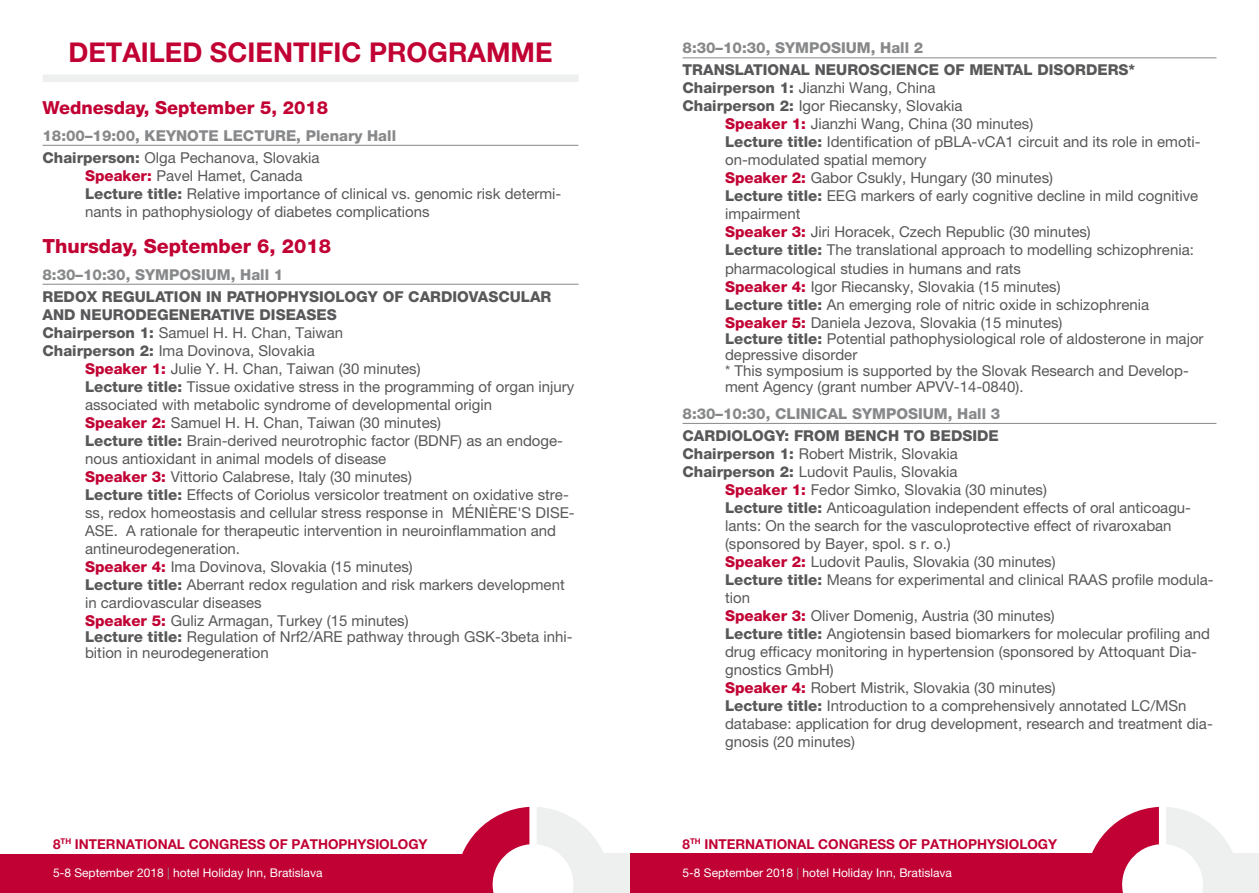
<style>
.page{position:relative;width:1259px;height:893px;background:#fff}
.page>*{position:absolute;margin:0;border:0;box-sizing:border-box;transform-origin:0 0}
.t1{font:700 27.3px "Helvetica Neue LT Pro";color:#c10033}
.t2{font:800 19.5px "Helvetica Neue LT Pro";color:#c10033}
.t3{font:800 18px "Helvetica Neue LT Pro";color:#c10033}
.t4{font:15px/18px "Helvetica Neue LT Pro";color:#58585a}
.t5{font:800 15px/18px "Helvetica Neue LT Pro";color:#58585a}
.t6{font:800 15px/22.2px "Helvetica Neue LT Pro";color:#87888a}
.t7{font:700 13.65px "Helvetica Neue LT Pro";color:#c10033}
.t8{font:12px "Helvetica Neue LT Pro";color:#fff}
.s1{color:#58585a}
.s2{font-weight:400;color:#58585a}
.s3{font-weight:800;color:#c10033}
.s4{font-weight:800}
.s5{font-weight:400}
.s6{color:#87888a}
</style>
<div class="page">
<div style="left:0;top:854px;width:488px;height:39px;background:#c10033"></div>
<div style="left:629px;top:854px;width:488px;height:39px;background:#c10033"></div>
<div style="left:591px;top:854px;width:38px;height:39px;background:#eeefef"></div>
<div style="left:1220px;top:854px;width:39px;height:39px;background:#eeefef"></div>
<svg style="left:462px;top:807px;width:148px;height:86px"></svg>
<svg style="left:1085px;top:807px;width:154px;height:86px"></svg>
<div style="left:43px;top:75px;width:535px;height:7px;background:#eeefef"></div>
<hr style="left:43px;top:145px;width:535px;height:1px;background:#87888a">
<hr style="left:43px;top:284px;width:535px;height:1px;background:#87888a">
<hr style="left:682px;top:57px;width:534px;height:1px;background:#87888a">
<hr style="left:682px;top:423px;width:534px;height:1px;background:#87888a">
<h1 class="t1" style="left:68px;top:35px;width:485px">DETAILED SCIENTIFIC PROGRAMME</h1>
<p class="t3" style="left:43px;top:97px;width:287px">Wednesday, September 5, 2018</p>
<p class="t6" style="left:43px;top:124px;width:355px">18:00–19:00, KEYNOTE LECTURE, Plenary Hall<br><span class="s1">Chairperson:</span> <span class="s2">Olga Pechanova, Slovakia</span></p>
<p class="t4" style="left:85px;top:166px;width:478px"><span class="s3">Speaker:</span> Pavel Hamet, Canada<br><span class="s4">Lecture title:</span> Relative importance of clinical vs. genomic risk determi&shy;nants in pathophysiology of diabetes complications</p>
<h2 class="t2" style="left:43px;top:235px;width:290px">Thursday, September 6, 2018</h2>
<p class="t6" style="left:43px;top:263px;width:242px">8:30–10:30, SYMPOSIUM, Hall 1</p>
<p class="t5" style="left:43px;top:287px;width:510px">REDOX REGULATION IN PATHOPHYSIOLOGY OF CARDIOVASCULAR</p>
<p class="t5" style="left:43px;top:305px;width:296px">AND NEURODEGENERATIVE DISEASES</p>
<p class="t4" style="left:43px;top:323px;width:302px"><span class="s4">Chairperson 1:</span> Samuel H. H. Chan, Taiwan</p>
<p class="t4" style="left:43px;top:341px;width:274px"><span class="s4">Chairperson 2:</span> Ima Dovinova, Slovakia</p>
<p class="t4" style="left:85px;top:359px;width:337px"><span class="s3">Speaker 1:</span> Julie Y. H. Chan, Taiwan (30 minutes)</p>
<p class="t4" style="left:85px;top:377px;width:491px"><span class="s4">Lecture title:</span> Tissue oxidative stress in the programming of organ injury</p>
<p class="t4" style="left:85px;top:395px;width:409px">associated with metabolic syndrome of developmental origin</p>
<p class="t4" style="left:85px;top:413px;width:357px"><span class="s3">Speaker 2:</span> Samuel H. H. Chan, Taiwan (30 minutes)</p>
<p class="t4" style="left:85px;top:431px;width:479px"><span class="s4">Lecture title:</span> Brain-derived neurotrophic factor (BDNF) as an endoge-</p>
<p class="t4" style="left:85px;top:449px;width:303px">nous antioxidant in animal models of disease</p>
<p class="t4" style="left:85px;top:467px;width:328px"><span class="s3">Speaker 3:</span> Vittorio Calabrese, Italy (30 minutes)</p>
<p class="t4" style="left:85px;top:485px;width:485px"><span class="s4">Lecture title:</span> Effects of Coriolus versicolor treatment on oxidative stre-</p>
<p class="t4" style="left:85px;top:503px;width:491px">ss, redox homeostasis and cellular stress response in MÉNIÈRE'S DISE-</p>
<p class="t4" style="left:85px;top:521px;width:472px">ASE. A rationale for therapeutic intervention in neuroinflammation and</p>
<p class="t4" style="left:85px;top:539px;width:157px">antineurodegeneration.</p>
<p class="t4" style="left:85px;top:557px;width:329px"><span class="s3">Speaker 4:</span> Ima Dovinova, Slovakia (15 minutes)</p>
<p class="t4" style="left:85px;top:575px;width:481px"><span class="s4">Lecture title:</span> Aberrant redox regulation and risk markers development</p>
<p class="t4" style="left:85px;top:593px;width:178px">in cardiovascular diseases</p>
<p class="t4" style="left:85px;top:611px;width:325px"><span class="s3">Speaker 5:</span> Guliz Armagan, Turkey (15 minutes)</p>
<p class="t4" style="left:85px;top:628px;width:489px;line-height:16.2px"><span class="s4">Lecture title:</span> Regulation of Nrf2/ARE pathway through GSK-3beta inhi&shy;bition in neurodegeneration</p>
<p class="t6" style="left:682px;top:37px;width:242px">8:30–10:30, SYMPOSIUM, Hall 2</p>
<p class="t5" style="left:682px;top:61px;width:454px">TRANSLATIONAL NEUROSCIENCE OF MENTAL DISORDERS*</p>
<p class="t4" style="left:682px;top:79px;width:254px"><span class="s4">Chairperson 1:</span> Jianzhi Wang, China</p>
<p class="t4" style="left:682px;top:97px;width:282px"><span class="s4">Chairperson 2:</span> Igor Riecansky, Slovakia</p>
<p class="t4" style="left:725px;top:115px;width:310px"><span class="s3">Speaker 1:</span> Jianzhi Wang, China (30 minutes)</p>
<p class="t4" style="left:725px;top:133px;width:477px"><span class="s4">Lecture title:</span> Identification of pBLA-vCA1 circuit and its role in emoti-</p>
<p class="t4" style="left:725px;top:151px;width:203px">on-modulated spatial memory</p>
<p class="t4" style="left:725px;top:169px;width:329px"><span class="s3">Speaker 2:</span> Gabor Csukly, Hungary (30 minutes)</p>
<p class="t4" style="left:725px;top:187px;width:475px"><span class="s4">Lecture title:</span> EEG markers of early cognitive decline in mild cognitive</p>
<p class="t4" style="left:725px;top:205px;width:77px">impairment</p>
<p class="t4" style="left:725px;top:223px;width:367px"><span class="s3">Speaker 3:</span> Jiri Horacek, Czech Republic (30 minutes)</p>
<p class="t4" style="left:725px;top:241px;width:470px"><span class="s4">Lecture title:</span> The translational approach to modelling schizophrenia:</p>
<p class="t4" style="left:725px;top:259px;width:297px">pharmacological studies in humans and rats</p>
<p class="t4" style="left:725px;top:277px;width:337px"><span class="s3">Speaker 4:</span> Igor Riecansky, Slovakia (15 minutes)</p>
<p class="t4" style="left:725px;top:295px;width:425px"><span class="s4">Lecture title:</span> An emerging role of nitric oxide in schizophrenia</p>
<p class="t4" style="left:725px;top:313px;width:339px"><span class="s3">Speaker 5:</span> Daniela Jezova, Slovakia (15 minutes)</p>
<p class="t4" style="left:725px;top:330px;width:480px;line-height:16.2px"><span class="s4">Lecture title:</span> Potential pathophysiological role of aldosterone in major depressive disorder<br>* This symposium is supported by the Slovak Research and Develop&shy;ment Agency (grant number APVV-14-0840).</p>
<p class="t6" style="left:682px;top:402px;width:319px">8:30–10:30, CLINICAL SYMPOSIUM, Hall 3</p>
<p class="t5" style="left:682px;top:427px;width:318px">CARDIOLOGY: FROM BENCH TO BEDSIDE<br>Chairperson 1: <span class="s5">Robert Mistrik, Slovakia<br></span>Chairperson 2: <span class="s5">Ludovit Paulis, Slovakia</span></p>
<p class="t4" style="left:725px;top:480px;width:490px"><span class="s3">Speaker 1:</span> Fedor Simko, Slovakia (30 minutes)<br><span class="s4">Lecture title:</span> Anticoagulation independent effects of oral anticoagu&shy;lants: On the search for the vasculoprotective effect of rivaroxaban (sponsored by Bayer, spol. s r. o.)<br><span class="s3">Speaker 2:</span> Ludovit Paulis, Slovakia (30 minutes)<br><span class="s4">Lecture title:</span> Means for experimental and clinical RAAS profile modula&shy;tion<br><span class="s3">Speaker 3:</span> Oliver Domenig, Austria (30 minutes)<br><span class="s4">Lecture title:</span> Angiotensin based biomarkers for molecular profiling and drug efficacy monitoring in hypertension (sponsored by Attoquant Dia&shy;gnostics GmbH)<br><span class="s3">Speaker 4:</span> Robert Mistrik, Slovakia (30 minutes)<br><span class="s4">Lecture title:</span> Introduction to a comprehensively annotated LC/MSn database: application for drug development, research and treatment dia&shy;gnosis (20 minutes)</p>
<p class="t7" style="left:53px;top:836px;width:55px">8<sup>TH</sup> INTERNA</p>
<p class="t7" style="left:135px;top:836px;width:18px">TIONAL</p>
<p class="t7" style="left:189px;top:836px;width:21px">CONGRE</p>
<p class="t7" style="left:248px;top:836px;width:137px">SS OF PATHOP HYSIOLOG</p>
<p class="t7" style="left:418px;top:836px;width:11px">Y</p>
<p class="t7" style="left:682px;top:836px;width:55px">8<sup>TH</sup> INTERNA</p>
<p class="t7" style="left:764px;top:836px;width:18px">TIONAL</p>
<p class="t7" style="left:818px;top:836px;width:21px">CONGRE</p>
<p class="t7" style="left:877px;top:836px;width:137px">SS OF PATHOP HYSIOLOG</p>
<p class="t7" style="left:1048px;top:836px;width:11px">Y</p>
<p class="t8" style="left:53px;top:866px;width:271px">5-8 September 2018 <span class="s6">|</span> hotel Holiday Inn, Bratislava</p>
<p class="t8" style="left:682px;top:866px;width:271px">5-8 September 2018 <span class="s6">|</span> hotel Holiday Inn, Bratislava</p>
</div>
